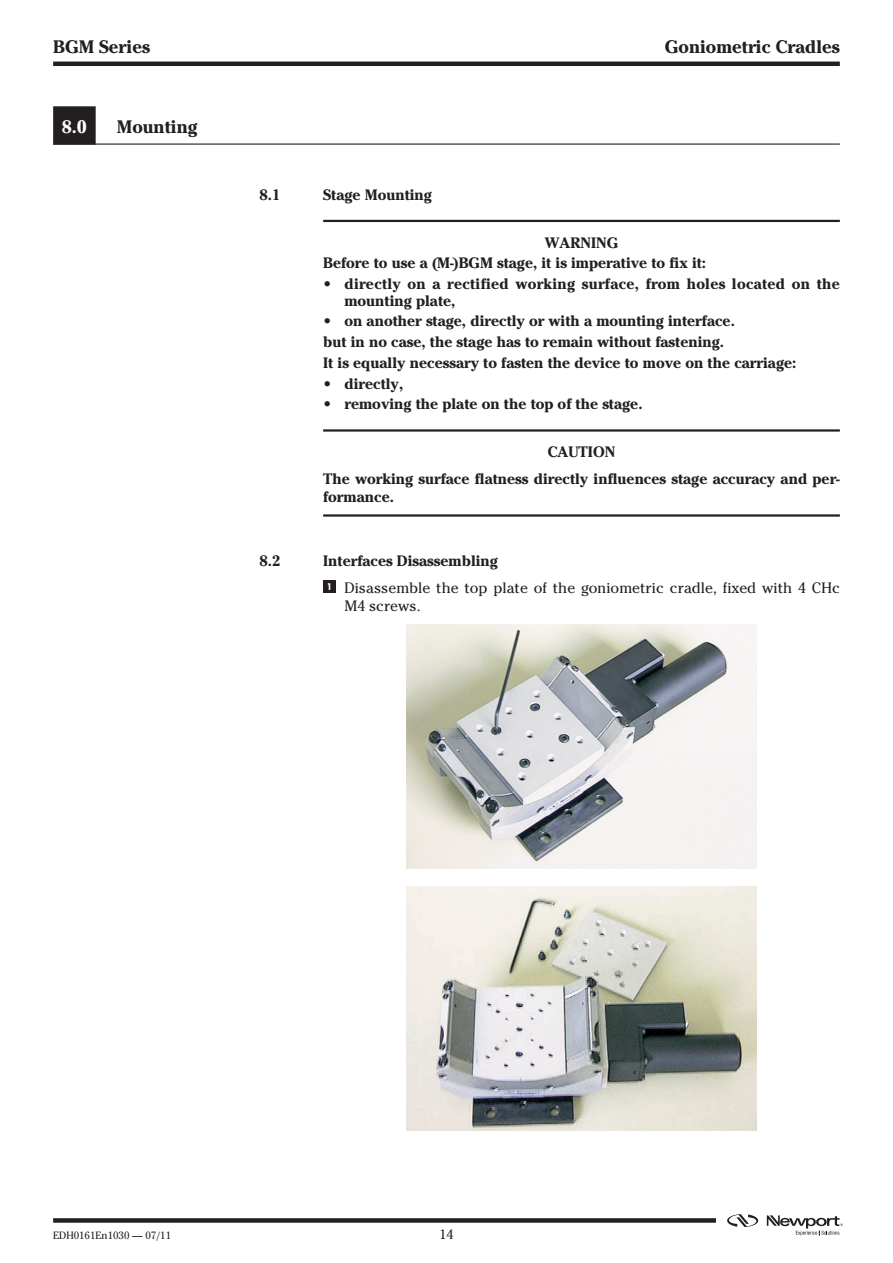
<style>
.page{position:relative;width:893px;height:1263px;background:#fff}
.page>*{position:absolute;margin:0;border:0;box-sizing:border-box;transform-origin:0 0}
.t1{font:700 18px "Cheltenham";color:#231f20}
.t2{font:700 18px "Cheltenham";color:#fff}
.t3{font:700 15px/20.7px "Cheltenham";color:#231f20}
.t4{font:700 15px/16.5px "Cheltenham";letter-spacing:.02em;color:#231f20}
.t5{font:15px/18px "Cheltenham";letter-spacing:.005em;color:#231f20}
.t6{font:13.5px "Cheltenham";color:#231f20}
.t7{font:10.5px "Cheltenham";color:#231f20}
.t8{font:700 9px "Futura";color:#fff;scale:.85 1}
</style>
<div class="page">
<hr style="left:53px;top:62px;width:787px;height:4px;background:#231f20">
<div style="left:53px;top:1218px;width:787px;height:5px;background:#231f20"></div>
<div style="left:716px;top:1212px;width:128px;height:25px;background:#fff"></div>
<svg style="left:727px;top:1214px;width:31px;height:13px"></svg>
<svg style="left:767px;top:1215px;width:76px;height:20px"></svg>
<div style="left:53px;top:106px;width:43px;height:39px;background:#231f20"></div>
<hr style="left:53px;top:144px;width:787px;height:1px;background:#231f20">
<hr style="left:323px;top:220px;width:517px;height:2px;background:#231f20">
<hr style="left:323px;top:429px;width:517px;height:3px;background:#231f20">
<hr style="left:323px;top:514px;width:517px;height:3px;background:#231f20">
<img style="left:406px;top:624px;width:351px;height:245px">
<img style="left:406px;top:886px;width:351px;height:244px">
<div style="left:323px;top:581px;width:13px;height:12px;background:#231f20"></div>
<p class="t1" style="left:53px;top:40px;width:98px">BGM Series</p>
<p class="t1" style="left:665px;top:40px;width:176px">Goniometric Cradles</p>
<p class="t2" style="left:62px;top:120px;width:27px">8.0</p>
<p class="t1" style="left:117px;top:120px;width:82px">Mounting</p>
<p class="t3" style="left:259px;top:186px;width:22px">8.1</p>
<p class="t3" style="left:323px;top:186px;width:110px">Stage Mounting</p>
<p class="t3" style="left:323px;top:233px;width:384px;text-indent:222px">WARNING<br>Before to use a (M-)BGM stage, it is imperative to fix it:</p>
<p class="t4" style="left:344px;top:277px;width:497px;text-indent:-21px">• directly on a rectified working surface, from holes located on the mounting plate,</p>
<p class="t3" style="left:323px;top:312px;width:475px">• on another stage, directly or with a mounting interface.<br>but in no case, the stage has to remain without fastening.<br>It is equally necessary to fasten the device to move on the carriage:</p>
<p class="t3" style="left:323px;top:374px;width:82px">• directly,</p>
<p class="t3" style="left:323px;top:395px;width:321px">• removing the plate on the top of the stage.</p>
<p class="t3" style="left:323px;top:440px;width:518px;line-height:26.5px;text-align:center">CAUTION<br>The working surface flatness directly influences stage accuracy and per-</p>
<p class="t3" style="left:323px;top:488px;width:72px">formance.</p>
<p class="t3" style="left:259px;top:552px;width:22px">8.2</p>
<p class="t3" style="left:323px;top:552px;width:176px">Interfaces Disassembling</p>
<p class="t5" style="left:344px;top:580px;width:497px">Disassemble the top plate of the goniometric cradle, fixed with 4 CHc<br>M4 screws.</p>
<p class="t8" style="left:327px;top:582px;width:8px">1</p>
<p class="t7" style="left:53px;top:1231px;width:119px">EDH0161En1030 — 07/11</p>
<p class="t6" style="left:439px;top:1229px;width:16px">14</p>
</div>
